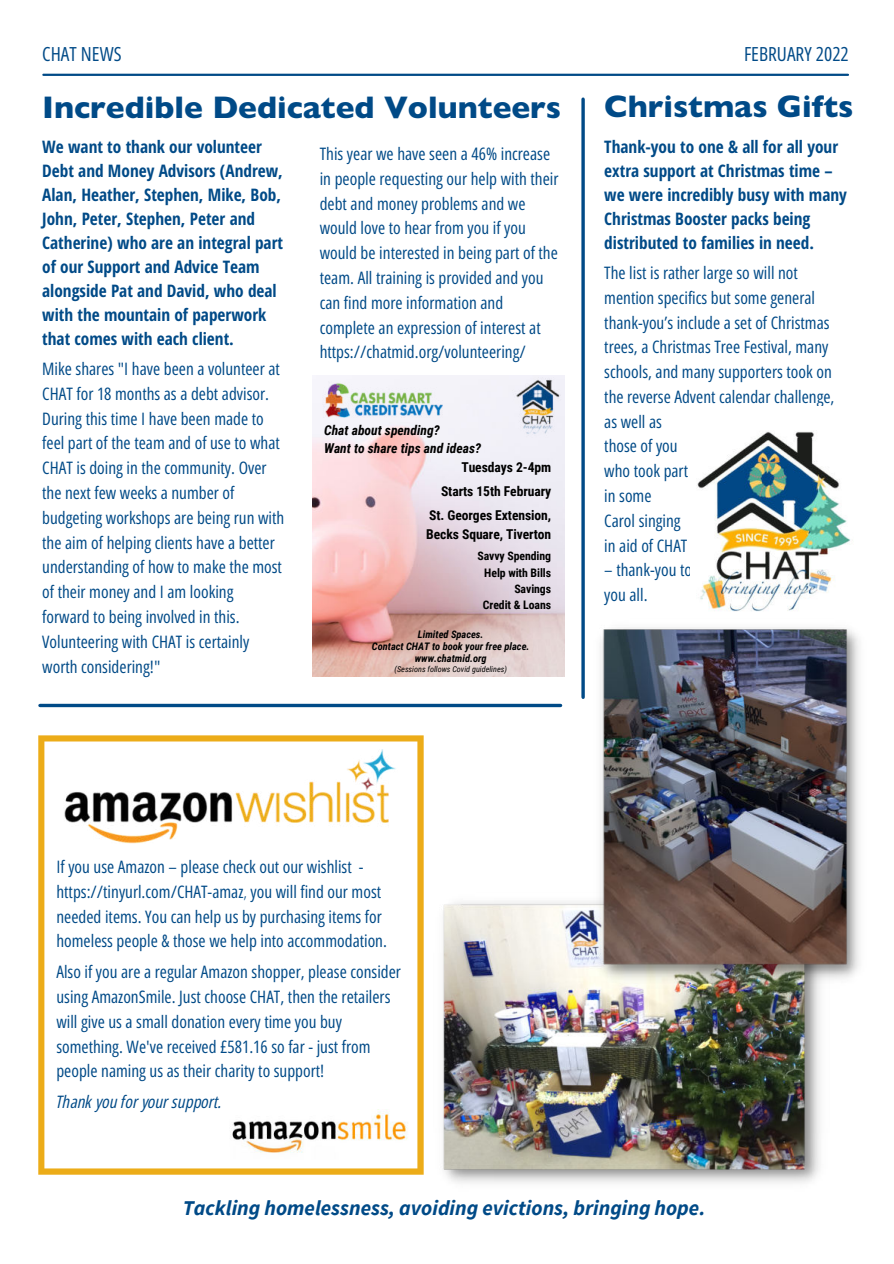
<style>
.page{position:relative;width:894px;height:1264px;background:#fff}
.page>*{position:absolute;margin:0;border:0;box-sizing:border-box;transform-origin:0 0}
.t1{font:800 31.5px "Gill Sans";color:#004a87}
.t2{font:italic 700 21px "Source Sans Pro";color:#004a87}
.t3{font:19.5px "Open Sans Hebrew Condensed";color:#004a87}
.t4{font:17.25px/24.8px "Open Sans Hebrew Condensed";color:#004a87}
.t5{font:700 17.25px/24px "Open Sans Hebrew Condensed";color:#004a87}
.t6{font:italic 17.25px "Open Sans Hebrew Condensed";color:#004a87}
.t7{font:700 13.5px/23.9px "Roboto Condensed";letter-spacing:-.005em;color:#000;text-align:right}
.t8{font:italic 700 13.5px/17.7px "Roboto Condensed";color:#000}
.t9{font:700 11.7px/16.4px "Roboto Condensed";letter-spacing:-.005em;color:#000;text-align:right}
.t10{font:italic 700 10.35px/12.1px "Roboto Condensed";color:#000;text-align:center}
.t11{font:italic 8.1px "Roboto Condensed";color:#000}
.s1{font-weight:300}
</style>
<div class="page">
<hr style="left:43px;top:74px;width:804px;height:2px;background:#004a87">
<svg style="left:40px;top:703px;width:520px;height:4px;fill:#004a87"></svg>
<hr style="left:581px;top:99px;width:3px;height:598px;background:#004a87">
<img style="left:697px;top:431px;width:154px;height:181px">
<img style="left:313px;top:375px;width:251px;height:301px">
<img style="left:322px;top:381px;width:123px;height:40px">
<img style="left:512px;top:377px;width:50px;height:61px">
<svg style="left:38px;top:735px;width:385px;height:439px"></svg>
<img style="left:64px;top:749px;width:333px;height:95px">
<img style="left:224px;top:1103px;width:191px;height:55px">
<img style="left:443px;top:902px;width:377px;height:281px">
<img style="left:593px;top:627px;width:266px;height:361px">
<p class="t3" style="left:42px;top:43px;width:81px">CHAT NEWS</p>
<h1 class="t1" style="left:42px;top:89px;width:520px">Incredible Dedicated Volunteers</h1>
<p class="t4" style="left:319px;top:142px;width:240px">This year we have seen a 46% increase in people requesting our help with their debt and money problems and we would love to hear from you if you would be interested in being part of the team. All training is provided and you can find more information and complete an expression of interest at https://chatmid.org/volunteering/</p>
<p class="t5" style="left:42px;top:135px;width:242px">We want to thank our volunteer<br>Debt and Money Advisors (Andrew,<br>Alan, Heather, Stephen, Mike, Bob,<br>John, Peter, Stephen, Peter and<br>Catherine) who are an integral part of our Support and Advice Team alongside Pat and David, who deal with the mountain of paperwork that comes with each client.</p>
<p class="t4" style="left:42px;top:357px;width:243px">Mike shares "I have been a volunteer at CHAT for 18 months as a debt advisor.<br>During this time I have been made to feel part of the team and of use to what CHAT is doing in the community. Over the next few weeks a number of budgeting workshops are being run with the aim of helping clients have a better understanding of how to make the most of their money and I am looking forward to being involved in this.<br>Volunteering with CHAT is certainly worth considering!"</p>
<p class="t8" style="left:324px;top:421px;width:158px">Chat about spending?<br>Want to share tips and ideas?</p>
<p class="t7" style="left:429px;top:455px;width:123px">Tuesdays 2-4pm<br>Starts 15th February<br>St. Georges Extension,</p>
<p class="t7" style="left:426px;top:521px;width:126px">Becks Square, Tiverton</p>
<p class="t9" style="left:477px;top:547px;width:75px">Savvy Spending<br>Help with Bills<br>Savings<br>Credit &amp; Loans</p>
<p class="t10" style="left:372px;top:627px;width:159px">Limited Spaces.<br>Contact CHAT to book your free place. www.chatmid.org</p>
<p class="t11" style="left:394px;top:664px;width:114px">(Sessions follows Covid guidelines)</p>
<p class="t3" style="left:743px;top:43px;width:106px">FEBRUARY 2022</p>
<h1 class="t1" style="left:604px;top:88px;width:251px">Christmas Gifts</h1>
<p class="t5" style="left:604px;top:135px;width:244px">Thank-you to one &amp; all for all your extra support at Christmas time – we were incredibly busy with many<br>Christmas Booster packs being distributed to families in need.</p>
<p class="t4" style="left:604px;top:261px;width:232px">The list is rather large so will not mention specifics but some general thank-you’s include a set of Christmas trees, a Christmas Tree Festival, many schools, and many supporters took on the reverse Advent calendar challenge, as well as<br>those of you<br>who took part<br>in some<br>Carol singing<br>in aid of CHAT</p>
<p class="t4" style="left:604px;top:558px;width:89px">– thank-you to you all.</p>
<p class="t4" style="left:56px;top:855px;width:332px">If you use Amazon – please check out our wishlist - https://tinyurl.com/CHAT-amaz<span class="s1">,</span> you will find our most needed items. You can help us by purchasing items for homeless people &amp; those we help into accommodation.</p>
<p class="t4" style="left:56px;top:960px;width:346px">Also if you are a regular Amazon shopper, please consider using AmazonSmile. Just choose CHAT, then the retailers will give us a small donation every time you buy something. We've received £581.16 so far - just from people naming us as their charity to support!</p>
<p class="t6" style="left:56px;top:1092px;width:167px">Thank you for your support.</p>
<p class="t2" style="left:183px;top:1193px;width:524px">Tackling homelessness, avoiding evictions, bringing hope.</p>
</div>
